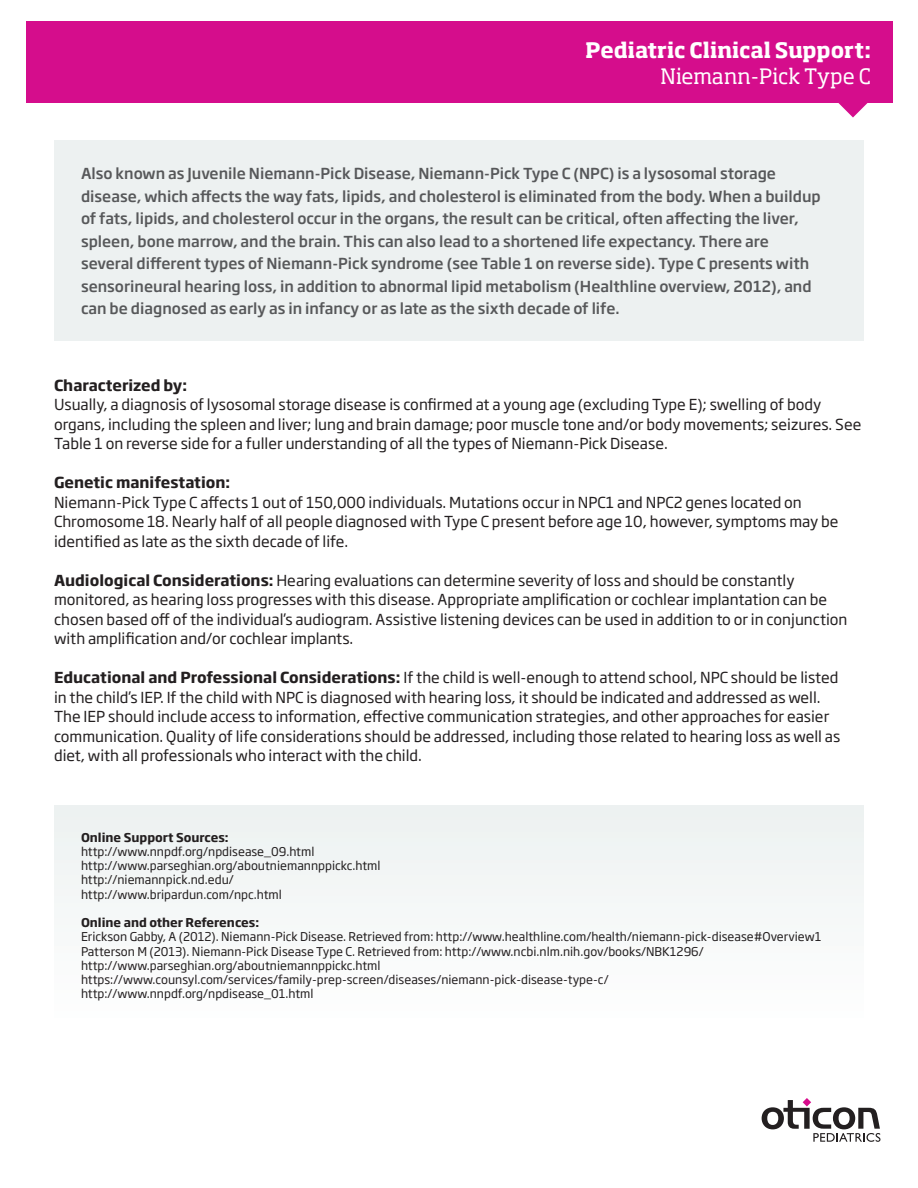
<style>
.page{position:relative;width:918px;height:1188px;background:#fff}
.page>*{position:absolute;margin:0;border:0;box-sizing:border-box;transform-origin:0 0}
.t1{font:700 21px "Soho Pro";color:#fff}
.t2{font:21px "Soho Pro";color:#fff}
.t3{font:15px/19.5px "Soho Gothic Pro";color:#231f20}
.t4{font:500 15px/22.5px "Soho Gothic Pro";color:#57585a}
.t5{font:700 15px "Soho Gothic Pro";color:#231f20}
.t6{font:12px/14.2px "Soho Gothic Pro";color:#231f20}
.t7{font:700 12px "Soho Gothic Pro";color:#231f20}
.s1{font-weight:700}
</style>
<div class="page">
<div style="left:27px;top:21px;width:866px;height:81px;background:#d50d8c"></div>
<svg style="left:835px;top:102px;width:36px;height:16px"></svg>
<svg style="left:762px;top:1098px;width:118px;height:44px"></svg>
<div style="left:54px;top:805px;width:810px;height:220px;background:#f5f8f8"></div>
<div style="left:54px;top:140px;width:810px;height:201px;background:#edf1f1"></div>
<h1 class="t1" style="left:585px;top:35px;width:287px">Pediatric Clinical Support:</h1>
<h1 class="t2" style="left:661px;top:62px;width:212px">Niemann-Pick Type C</h1>
<p class="t4" style="left:81px;top:161px;width:741px">Also known as Juvenile Niemann-Pick Disease, Niemann-Pick Type C (NPC) is a lysosomal storage disease, which affects the way fats, lipids, and cholesterol is eliminated from the body. When a buildup of fats, lipids, and cholesterol occur in the organs, the result can be critical, often affecting the liver, spleen, bone marrow, and the brain. This can also lead to a shortened life expectancy. There are several different types of Niemann-Pick syndrome (see Table 1 on reverse side). Type C presents with sensorineural hearing loss, in addition to abnormal lipid metabolism (Healthline overview, 2012), and can be diagnosed as early as in infancy or as late as the sixth decade of life.</p>
<p class="t5" style="left:54px;top:373px;width:135px">Characterized by:</p>
<p class="t3" style="left:54px;top:394px;width:809px">Usually, a diagnosis of lysosomal storage disease is confirmed at a young age (excluding Type E); swelling of body organs, including the spleen and liver; lung and brain damage; poor muscle tone and/or body movements; seizures. See<br>Table 1 on reverse side for a fuller understanding of all the types of Niemann-Pick Disease.</p>
<p class="t5" style="left:54px;top:471px;width:178px">Genetic manifestation:</p>
<p class="t3" style="left:54px;top:492px;width:786px">Niemann-Pick Type C affects 1 out of 150,000 individuals. Mutations occur in NPC1 and NPC2 genes located on<br>Chromosome 18. Nearly half of all people diagnosed with Type C present before age 10, however, symptoms may be identified as late as the sixth decade of life.</p>
<p class="t3" style="left:54px;top:570px;width:795px"><span class="s1">Audiological Considerations:</span> Hearing evaluations can determine severity of loss and should be constantly monitored, as hearing loss progresses with this disease. Appropriate amplification or cochlear implantation can be chosen based off of the individual’s audiogram. Assistive listening devices can be used in addition to or in conjunction with amplification and/or cochlear implants.</p>
<p class="t3" style="left:54px;top:667px;width:788px"><span class="s1">Educational and Professional Considerations:</span> If the child is well-enough to attend school, NPC should be listed in the child’s IEP. If the child with NPC is diagnosed with hearing loss, it should be indicated and addressed as well.<br>The IEP should include access to information, effective communication strategies, and other approaches for easier communication. Quality of life considerations should be addressed, including those related to hearing loss as well as diet, with all professionals who interact with the child.</p>
<p class="t7" style="left:81px;top:828px;width:149px">Online Support Sources:</p>
<p class="t6" style="left:81px;top:844px;width:301px">http://www.nnpdf.org/npdisease_09.html http://www.parseghian.org/aboutniemannppickc.html http://niemannpick.nd.edu/ http://www.bripardun.com/npc.html</p>
<p class="t7" style="left:81px;top:913px;width:180px">Online and other References:</p>
<p class="t6" style="left:81px;top:929px;width:742px">Erickson Gabby, A (2012). Niemann-Pick Disease. Retrieved from: http://www.healthline.com/health/niemann-pick-disease#Overview1<br>Patterson M (2013). Niemann-Pick Disease Type C. Retrieved from: http://www.ncbi.nlm.nih.gov/books/NBK1296/ http://www.parseghian.org/aboutniemannppickc.html https://www.counsyl.com/services/family-prep-screen/diseases/niemann-pick-disease-type-c/ http://www.nnpdf.org/npdisease_01.html</p>
</div>
